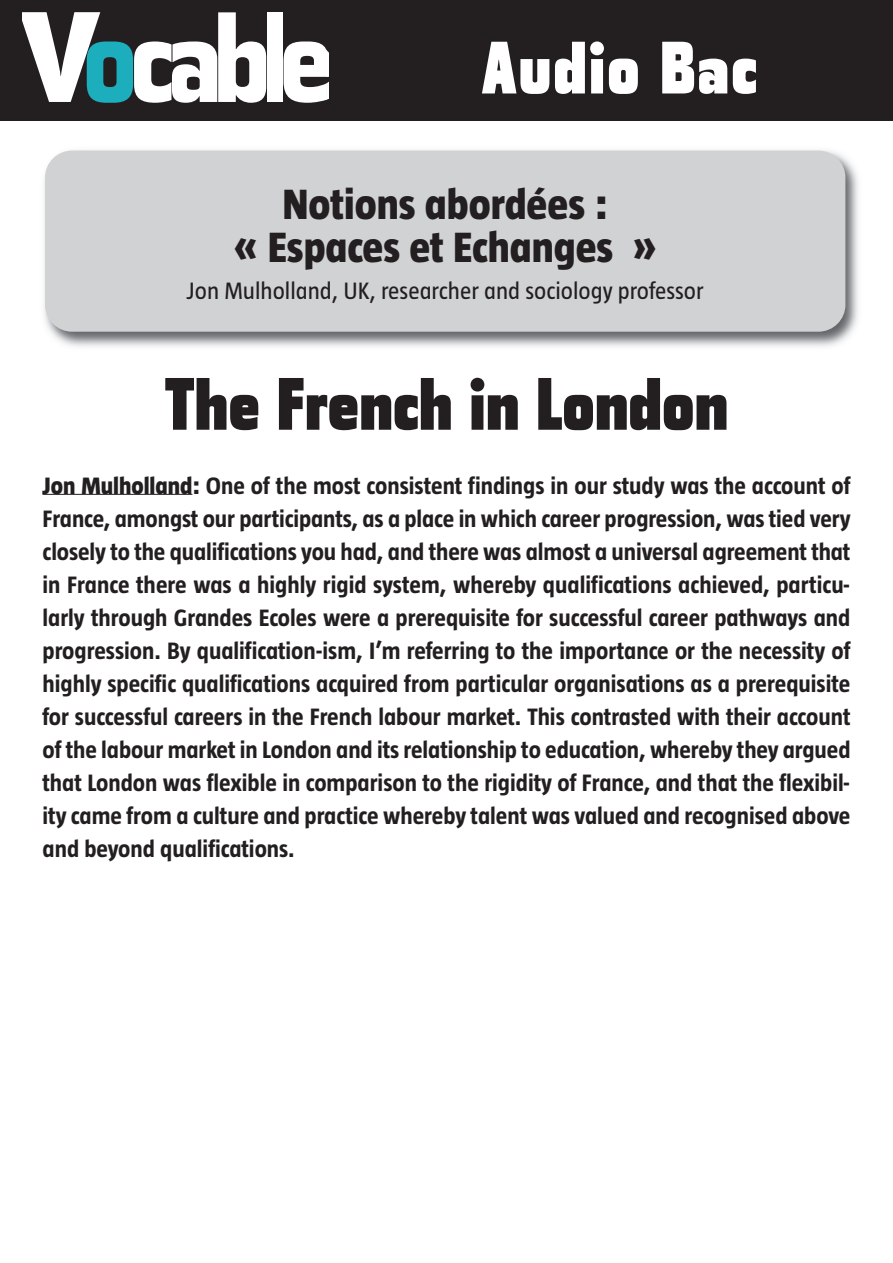
<style>
.page{position:relative;width:893px;height:1263px;background:#fff}
.page>*{position:absolute;margin:0;border:0;box-sizing:border-box;transform-origin:0 0}
.t1{font:900 expanded 75px "Tasse";color:#231f20}
.t2{font:900 expanded 75px "Tasse";letter-spacing:.025em;color:#fff}
.t3{font:800 43.35px/43.5px "Taz";color:#231f20;text-align:center}
.t4{font:700 24.3px/33px "Taz";color:#231f20;text-align:justify}
.t5{font:24.3px "Taz";color:#231f20}
.s1{font-weight:800}
</style>
<div class="page">
<div style="left:0;top:0;width:893px;height:121px;background:#231f20"></div>
<hr style="left:43px;top:494px;width:149px;height:1px;background:#231f20">
<svg style="left:23px;top:13px;width:243px;height:89px"></svg>
<div style="left:267px;top:13px;width:16px;height:89px;background:#fff"></div>
<svg style="left:284px;top:42px;width:45px;height:60px"></svg>
<img style="left:44px;top:150px;width:815px;height:197px">
<div style="left:45px;top:151px;width:800px;height:181px;background:#d1d2d4;border-radius:27px"></div>
<h1 class="t2" style="left:481px;top:24px;width:277px">Audio Bac</h1>
<h2 class="t3" style="left:234px;top:182px;width:425px">Notions abordées :<br>« Espaces et Echanges »</h2>
<p class="t5" style="left:187px;top:278px;width:518px">Jon Mulholland, UK, researcher and sociology professor</p>
<h1 class="t1" style="left:165px;top:360px;width:565px">The French in London</h1>
<p class="t4" style="left:43px;top:469px;width:809px"><span class="s1">Jon Mulholland:</span> One of the most consistent findings in our study was the account of France, amongst our participants, as a place in which career progression, was tied very closely to the qualifications you had, and there was almost a universal agreement that in France there was a highly rigid system, whereby qualifications achieved, particu&shy;larly through Grandes Ecoles were a prerequisite for successful career pathways and progression. By qualification-ism, I’m referring to the importance or the necessity of highly specific qualifications acquired from particular organisations as a prerequisite for successful careers in the French labour market. This contrasted with their account of the labour market in London and its relationship to education, whereby they argued that London was flexible in comparison to the rigidity of France, and that the flexibil&shy;ity came from a culture and practice whereby talent was valued and recognised above and beyond qualifications.</p>
</div>
